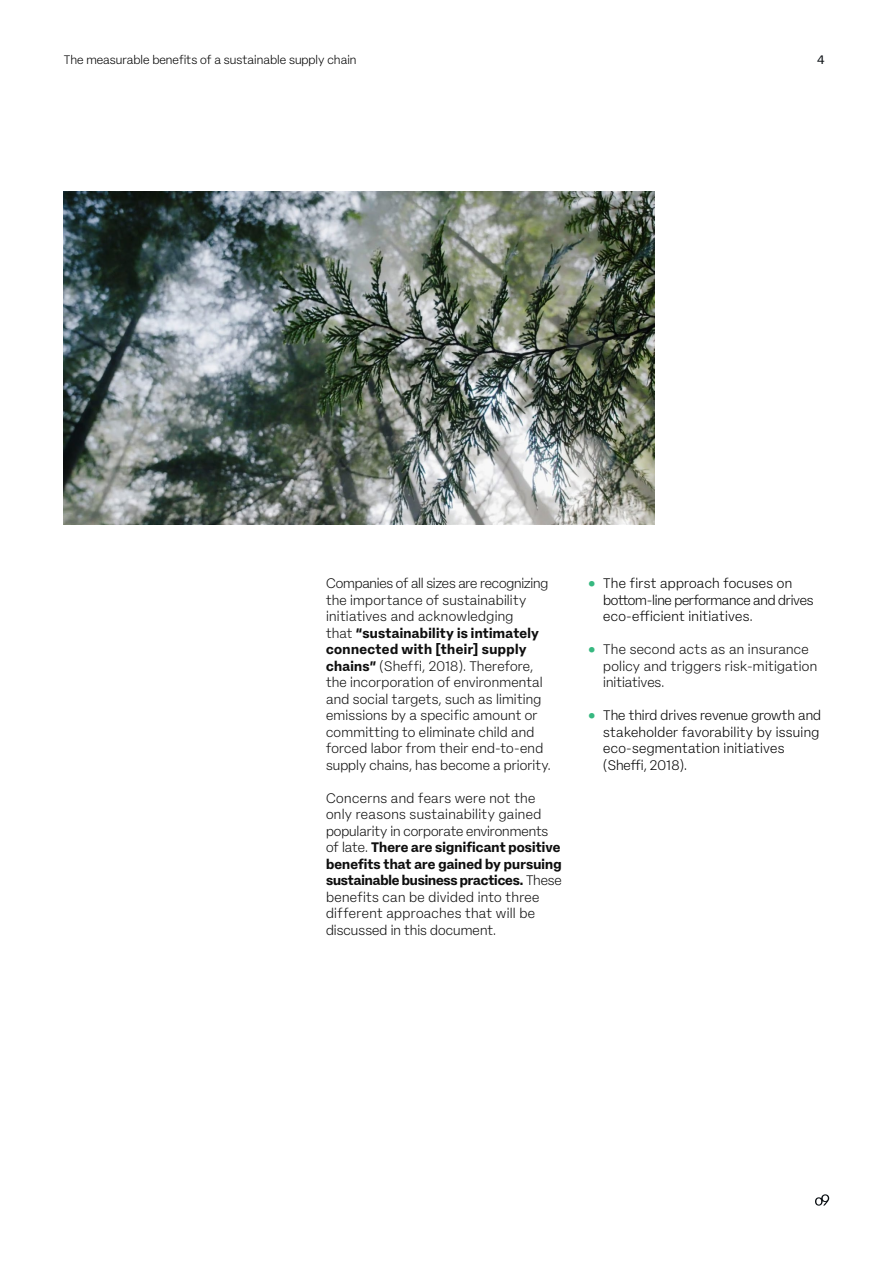
<style>
.page{position:relative;width:893px;height:1263px;background:#fff}
.page>*{position:absolute;margin:0;border:0;box-sizing:border-box;transform-origin:0 0}
.t1{font:300 13.5px/16.5px "o 9 Sans";letter-spacing:.015em;color:#0f0f0f}
.t2{font:300 13.5px/16.5px "o 9 Sans";letter-spacing:.02em;color:#000}
.t3{font:300 12px "o 9 Sans";color:#000}
.t4{font:12px "o 9 Sans";color:#0a0f13}
.s1{font-weight:700}
.s2{font-weight:400;color:#37b880}
</style>
<div class="page">
<svg style="left:815px;top:1194px;width:14px;height:12px"></svg>
<img style="left:64px;top:192px;width:590px;height:332px">
<p class="t3" style="left:64px;top:53px;width:294px">The measurable benefits of a sustainable supply chain</p>
<p class="t4" style="left:817px;top:52px;width:9px">4</p>
<p class="t1" style="left:326px;top:575px;width:226px">Companies of all sizes are recognizing the importance of sustainability initiatives and acknowledging<br>that <span class="s1">“sustainability is intimately connected with [their] supply chains”</span> (Sheffi, 2018). Therefore, the incorporation of environmental and social targets, such as limiting emissions by a specific amount or committing to eliminate child and forced labor from their end-to-end supply chains, has become a priority.</p>
<p class="t1" style="left:326px;top:790px;width:237px">Concerns and fears were not the only reasons sustainability gained popularity in corporate environments of late. <span class="s1">There are significant positive benefits that are gained by pursuing sustainable business practices.</span> These benefits can be divided into three different approaches that will be discussed in this document.</p>
<p class="t2" style="left:603px;top:575px;width:212px;text-indent:-15px"><span class="s2">•</span> The first approach focuses on bottom-line performance and drives eco-efficient initiatives.</p>
<p class="t1" style="left:603px;top:641px;width:215px;text-indent:-15px"><span class="s2">•</span> The second acts as an insurance policy and triggers risk-mitigation initiatives.</p>
<p class="t2" style="left:603px;top:707px;width:219px;text-indent:-15px"><span class="s2">•</span> The third drives revenue growth and stakeholder favorability by issuing eco-segmentation initiatives (Sheffi, 2018).</p>
</div>
